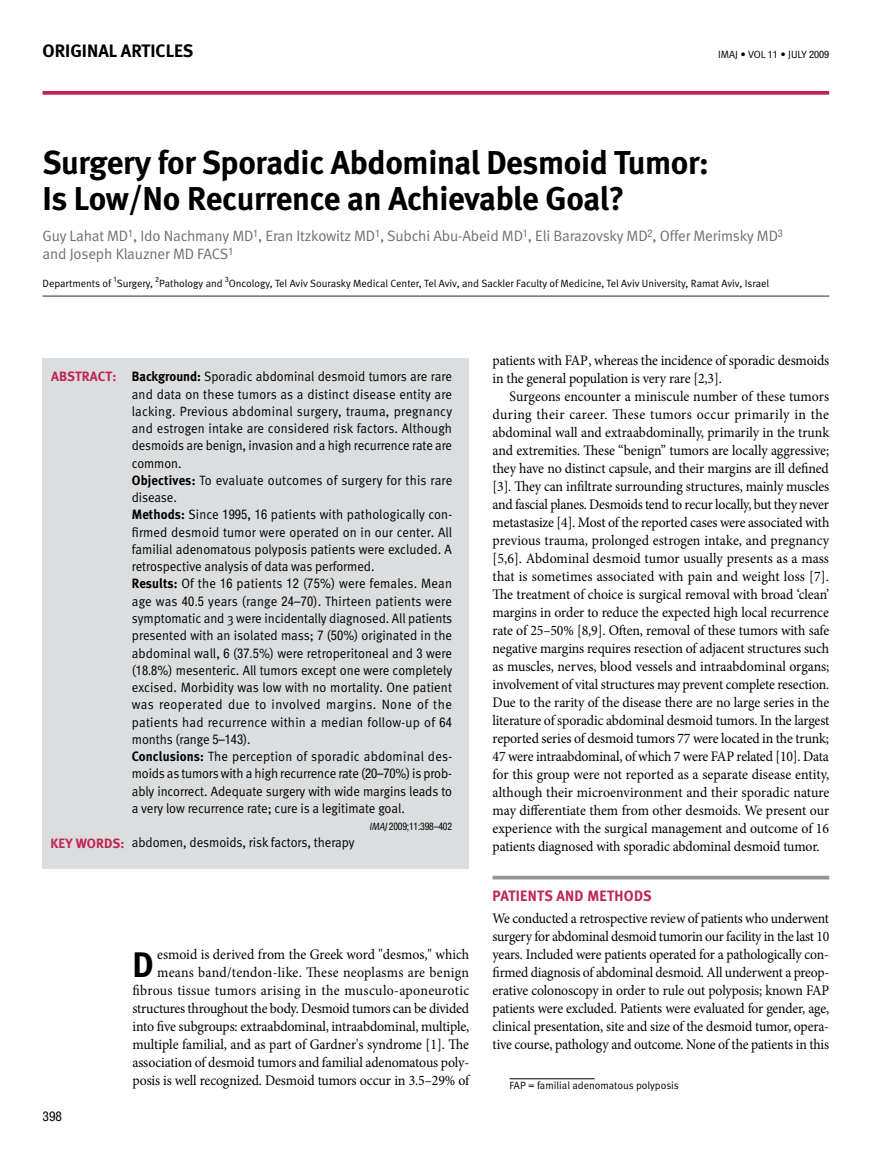
<style>
.page{position:relative;width:893px;height:1149px;background:#fff}
.page>*{position:absolute;margin:0;border:0;box-sizing:border-box;transform-origin:0 0}
.t1{font:700 35.4px "Meta";color:#000}
.t2{font:700 33px/36px "Meta";letter-spacing:-.01em;color:#000}
.t3{font:700 18px "Meta";color:#000}
.t4{font:15px "Meta Normal";letter-spacing:-.01em;color:#6d6f71}
.t5{font:700 15px "Meta";letter-spacing:.02em;color:#c02555}
.t6{font:14.55px/18px "Minion Pro";letter-spacing:-.01em;color:#000;text-align:justify;scale:.95 1}
.t7{font:14.55px/18px "Minion Pro";letter-spacing:-.01em;color:#000;scale:.94 1}
.t8{font:13.5px/17.2px "Meta Normal";letter-spacing:.005em;color:#000;scale:.95 1}
.t9{font:700 13.5px "Meta";letter-spacing:.01em;color:#c02555}
.t10{font:condensed 13.5px "Helvetica Neue";color:#000}
.t11{font:10.5px "Meta Normal";color:#000}
.t12{font:condensed 10.5px "Helvetica Neue";letter-spacing:-.02em;color:#000;scale:.93 1}
.t13{font:condensed 10.5px "Helvetica Neue";color:#6d6f71}
.t14{font:condensed 7.35px "Helvetica Neue";color:#000}
.s1{font-family:"Helvetica Neue";font-stretch:condensed;font-size:10.2px}
.s2{font-family:"Meta Normal";font-stretch:normal;font-size:15px}
.s3{font-family:"Meta Normal";font-stretch:normal;font-size:10.5px}
.s4{font-family:"Meta";font-weight:700}
.s5{font-family:"Helvetica Neue";font-stretch:condensed}
.s6{font-family:"Meta Normal";font-style:italic;font-stretch:normal}
</style>
<div class="page">
<svg style="left:43px;top:91px;width:786px;height:4px;background:#c43460"></svg>
<div style="left:43px;top:358px;width:426px;height:510px;background:#dcddde"></div>
<hr style="left:43px;top:295px;width:786px;height:2px;background:#6d6f71">
<svg style="left:493px;top:875px;width:336px;height:4px"></svg>
<hr style="left:510px;top:1078px;width:85px;height:1px;background:#000">
<p class="t3" style="left:43px;top:40px;width:152px">Original Articles</p>
<p class="t11" style="left:718px;top:48px;width:113px">IMAJ • VOL <span class="s1">11</span> • JUly <span class="s1">2009</span></p>
<h2 class="t2" style="left:43px;top:144px;width:668px">Surgery for Sporadic Abdominal Desmoid Tumor:<br>Is Low/No Recurrence an Achievable Goal?</h2>
<p class="t13" style="left:128px;top:227px;width:11px">1<span class="s2">,</span></p>
<p class="t13" style="left:253px;top:227px;width:11px">1<span class="s2">,</span></p>
<p class="t13" style="left:375px;top:227px;width:11px">1<span class="s2">,</span></p>
<p class="t13" style="left:523px;top:227px;width:11px">1<span class="s2">,</span></p>
<p class="t13" style="left:648px;top:227px;width:11px">2<span class="s2">,</span></p>
<p class="t13" style="left:778px;top:227px;width:7px">3</p>
<p class="t4" style="left:43px;top:227px;width:87px">Guy Lahat MD</p>
<p class="t4" style="left:140px;top:227px;width:115px">Ido Nachmany MD</p>
<p class="t4" style="left:266px;top:227px;width:111px">Eran Itzkowitz MD</p>
<p class="t4" style="left:387px;top:227px;width:137px">Subchi Abu-Abeid MD</p>
<p class="t4" style="left:535px;top:227px;width:114px">Eli Barazovsky MD</p>
<p class="t4" style="left:660px;top:227px;width:120px">Offer Merimsky MD</p>
<p class="t13" style="left:228px;top:245px;width:7px">1</p>
<p class="t4" style="left:43px;top:245px;width:187px">and Joseph Klauzner MD FACS</p>
<p class="t14" style="left:113px;top:275px;width:5px">1</p>
<p class="t11" style="left:43px;top:277px;width:70px">Departments of</p>
<p class="t14" style="left:150px;top:275px;width:10px">2<span class="s3">,</span></p>
<p class="t11" style="left:117px;top:277px;width:35px">Surgery</p>
<p class="t14" style="left:225px;top:275px;width:5px">3</p>
<p class="t11" style="left:159px;top:277px;width:65px">Pathology and</p>
<p class="t11" style="left:229px;top:277px;width:542px">Oncology, Tel Aviv Sourasky Medical Center, Tel Aviv, and Sackler Faculty of Medicine, Tel Aviv University, Ramat Aviv, Israel</p>
<p class="t9" style="left:51px;top:368px;width:67px">Ab stract:</p>
<p class="t9" style="left:51px;top:834px;width:76px">Key words:</p>
<p class="t8" style="left:132px;top:368px;width:339px"><span class="s4">Background:</span> Sporadic abdominal desmoid tumors are rare and data on these tumors as a distinct disease entity are lacking. Previous abdominal surgery, trauma, pregnancy and estrogen intake are considered risk factors. Although desmoids are benign, invasion and a high recurrence rate are common.<br><span class="s4">Objectives:</span> To evaluate outcomes of surgery for this rare disease.</p>
<p class="t8" style="left:132px;top:523px;width:339px">firmed desmoid tumor were operated on in our center. All</p>
<p class="t8" style="left:132px;top:506px;width:339px"><span class="s4">Methods:</span> Since <span class="s5">1995</span>, <span class="s5">16</span> patients with pathologically con-</p>
<p class="t8" style="left:132px;top:540px;width:339px">familial adenomatous polyposis patients were excluded A. retrospective analysis of data was performed.<br><span class="s4">Results:</span> Of the <span class="s5">16</span> patients <span class="s5">12</span> (<span class="s5">75</span>%) were females. Mean age was <span class="s5">40.5</span> years (range <span class="s5">24–70</span> .) Thirteen patients were symptomatic and 3 were incidentally diagnosed. All patients presented with an isolated mass <span class="s5">7</span>; (<span class="s5">50</span>%) originated in the abdominal wall <span class="s5">6</span>, (<span class="s5">37.5</span>%) were retroperitoneal and <span class="s5">3</span> were (<span class="s5">18.8</span>%) mesenteric. All tumors except one were completely excised. Morbidity was low with no mortality. One patient was reoperated due to involved margins. None of the patients had recurrence within a median follow-up of <span class="s5">64 </span>months (range <span class="s5">–5 143</span> .(</p>
<p class="t8" style="left:132px;top:782px;width:339px">ably incorrect. Adequate surgery with wide margins leads to</p>
<p class="t8" style="left:132px;top:747px;width:339px"><span class="s4">Conclusions:</span> The perception of sporadic abdominal des-</p>
<p class="t8" style="left:132px;top:799px;width:289px">a very low recurrence rate; cure is a legitimate goal.</p>
<p class="t12" style="left:369px;top:820px;width:91px"><span class="s6">IMAJ</span>2009;11:398–402</p>
<p class="t8" style="left:132px;top:833px;width:236px">abdomen, desmoids, risk factors, therapy</p>
<p class="t8" style="left:132px;top:764px;width:338px">moids as tumors with a high recurrence rate (<span class="s5">20–70</span>%) is prob-</p>
<p class="t10" style="left:43px;top:1108px;width:21px">398</p>
<p class="t6" style="left:157px;top:945px;width:330px">esmoid is derived from the Greek word "desmos " , which</p>
<h1 class="t1" style="left:133px;top:943px;width:19px">D</h1>
<p class="t6" style="left:133px;top:963px;width:356px;text-indent:25px">means band/tendon-like. These neoplasms are benign fibrous tissue tumors arising in the musculo-aponeurotic structures throughout the body. Desmoid tumors can be divided into five subgroups: extraabdominal, intraabdominal, multiple, multiple familial, and as part of Gardner s' syndrome .]1[ Th e</p>
<p class="t6" style="left:133px;top:1071px;width:356px">posis is well recognized. Desmoid tumors occur in 3.5–29% of</p>
<p class="t6" style="left:133px;top:1053px;width:356px">association of desmoid tumors and familial adenomatous poly-</p>
<p class="t6" style="left:493px;top:351px;width:356px">patients with FAP, whereas the incidence of sporadic desmoids in the general population is very rare ]2,3 .[</p>
<p class="t6" style="left:493px;top:387px;width:356px;text-indent:17px">Surgeons encounter a miniscule number of these tumors during their career. These tumors occur primarily in the abdominal wall and extraabdominally, primarily in the trunk and extremities. These “benign” tumors are locally aggressive; they have no distinct capsule, and their margins are ill defined . ]3[ They can infiltrate surrounding structures, mainly muscles and fascial planes. Desmoids tend to recur locally, but they never metastasize .]4[ Most of the reported cases were associated with previous trauma, prolonged estrogen intake, and pregnancy [5,6 .] Abdominal desmoid tumor usually presents as a mass that is sometimes associated with pain and weight loss . [7] The treatment of choice is surgical removal with broad ‘clean‘ margins in order to reduce the expected high local recurrence rate of 25–50% [8,9 .] Often, removal of these tumors with safe negative margins requires resection of adjacent structures such as muscles, nerves, blood vessels and intraabdominal organs; involvement of vital structures may prevent complete resection.<br>Due to the rarity of the disease there are no large series in the literature of sporadic abdominal desmoid tumors In. the largest reported series of desmoid tumors 77 were located in the trunk; 47 were intraabdominal, of which 7 were FAP related [10 .] Data for this group were not reported as a separate disease entity, although their microenvironment and their sporadic nature may differentiate them from other desmoids. We present our experience with the surgical management and outcome of 16 patients diagnosed with sporadic abdominal desmoid tumor.</p>
<p class="t5" style="left:493px;top:886px;width:161px">Patients and Metho ds</p>
<p class="t7" style="left:493px;top:909px;width:360px">We conducted a retrospective review of patients who underwent surgery for abdominal desmoid tumorin our facility in the last 10</p>
<p class="t7" style="left:493px;top:981px;width:360px">erative colonoscopy in order to rule out polyposis; known FAP</p>
<p class="t7" style="left:493px;top:945px;width:360px">years. Included were patients operated for a pathologically con-</p>
<p class="t7" style="left:493px;top:999px;width:360px">patients were excluded. Patients were evaluated for gender, age,</p>
<p class="t7" style="left:493px;top:1035px;width:360px">tive course, pathology and outcome. None of the patients in this</p>
<p class="t7" style="left:493px;top:963px;width:360px">firmed diagnosis of abdominal desmoid. All underwent a preop-</p>
<p class="t7" style="left:493px;top:1017px;width:360px">clinical presentation, site and size of the desmoid tumor, opera-</p>
<p class="t11" style="left:510px;top:1079px;width:171px">FAP = familial adenomatous polyposis</p>
</div>
